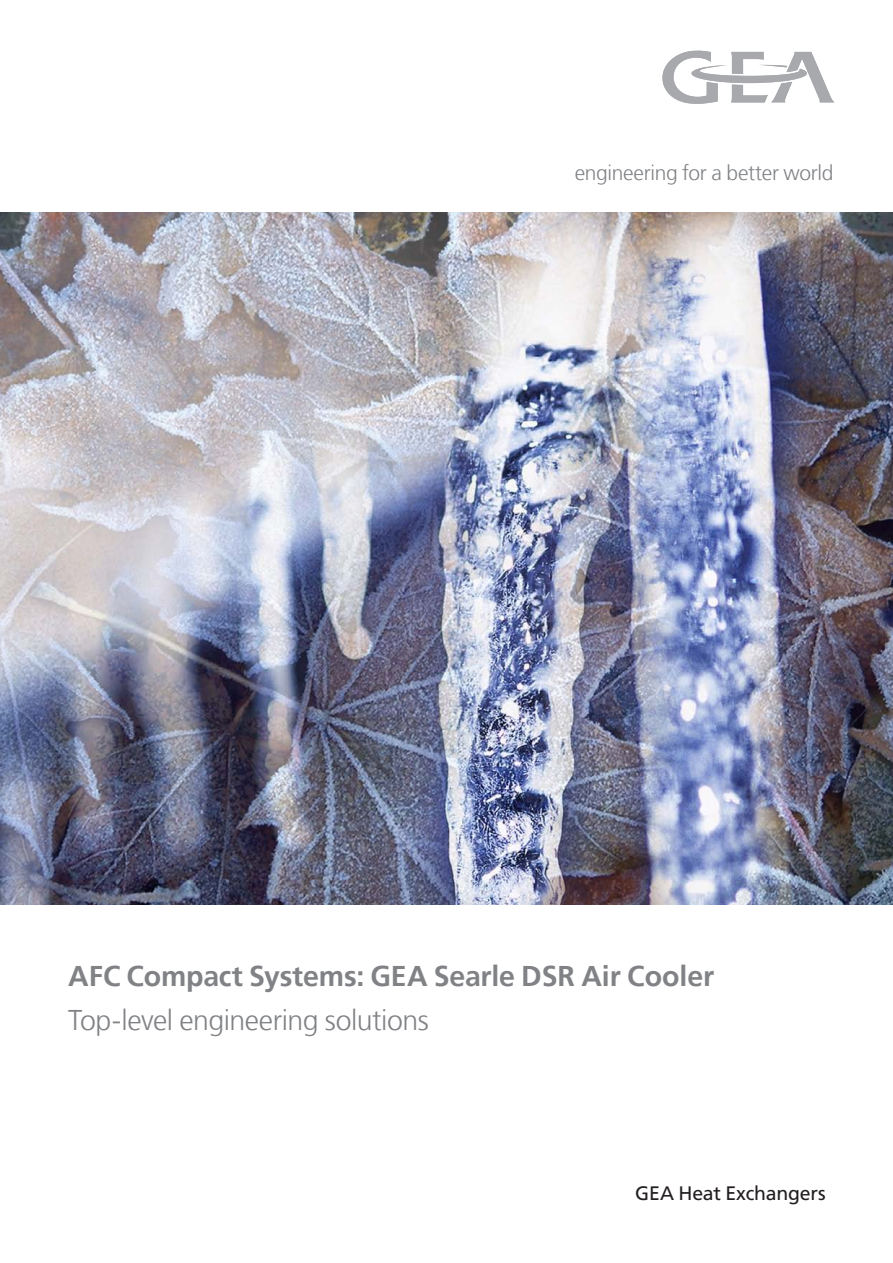
<style>
.page{position:relative;width:893px;height:1263px;background:#fff}
.page>*{position:absolute;margin:0;border:0;box-sizing:border-box;transform-origin:0 0}
.t1{font:700 28.5px "Frutiger";letter-spacing:-.005em;color:#808285}
.t2{font:300 28.5px "Frutiger LT Com";letter-spacing:-.015em;color:#808285}
.t3{font:300 21px "Frutiger LT Com";letter-spacing:-.015em;color:#808285}
.t4{font:19.5px "Frutiger LT Com";letter-spacing:-.01em;color:#231f20}
.s1{font-family:"Frutiger 45";font-weight:300}
</style>
<div class="page">
<img style="left:0;top:212px;width:893px;height:692px">
<svg style="left:662px;top:50px;width:172px;height:54px"></svg>
<p class="t3" style="left:575px;top:160px;width:260px">engineering for a better world</p>
<p class="t1" style="left:68px;top:959px;width:648px">AFC Compact Systems: GEA Searle <span class="s1">DSR</span> Air Cooler</p>
<p class="t2" style="left:68px;top:1003px;width:362px">Top-level engineering solutions</p>
<p class="t4" style="left:635px;top:1182px;width:192px">GEA Heat Exchangers</p>
</div>
